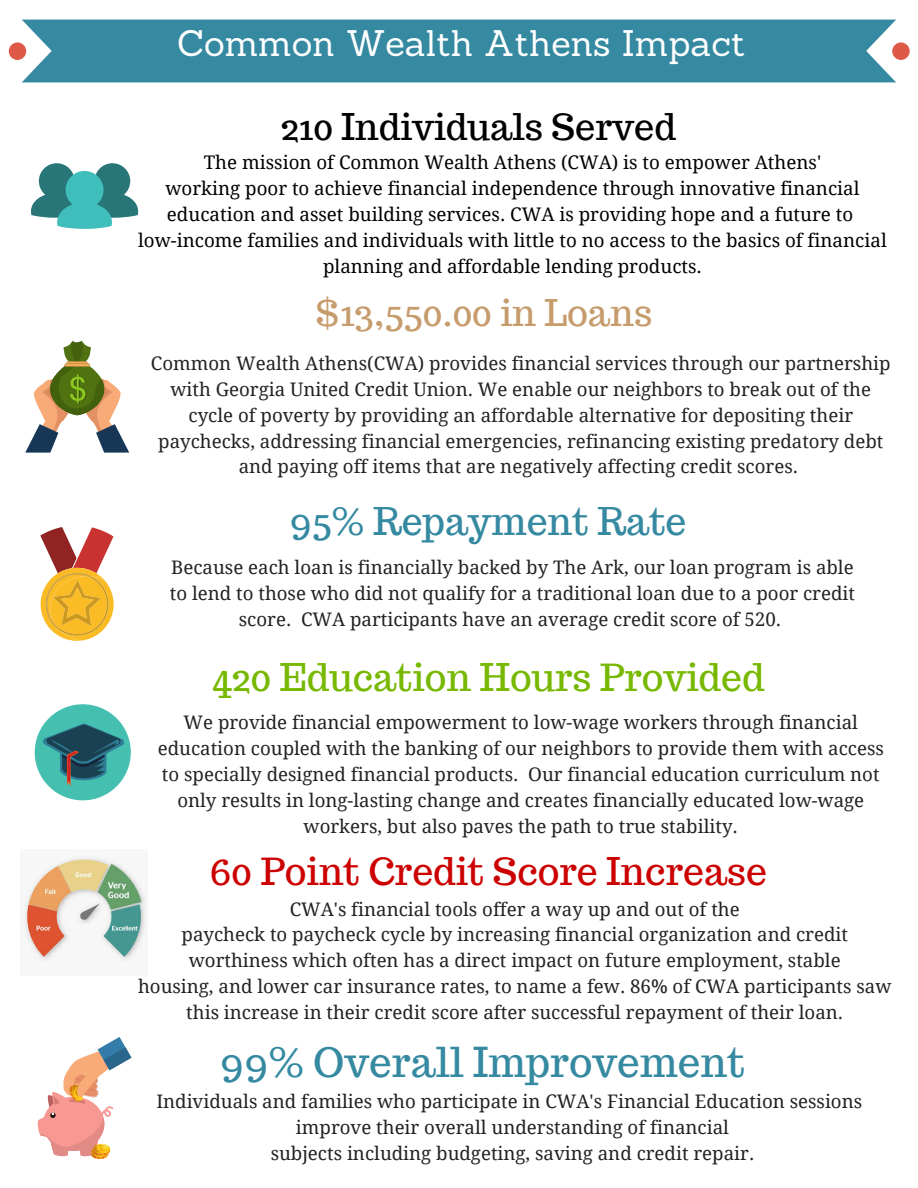
<style>
.page{position:relative;width:918px;height:1188px;background:#fff}
.page>*{position:absolute;margin:0;border:0;box-sizing:border-box;transform-origin:0 0}
.t1{font:40.35px "Trocchi";color:#3589a1}
.t2{font:37.35px "Trocchi";color:#c00}
.t3{font:37.35px "Trocchi";color:#77b800}
.t4{font:37.35px "Trocchi";color:#3589a1}
.t5{font:36px "Sanchez";color:#fff}
.t6{font:36px "Trocchi";color:#000}
.t7{font:36px "Trocchi";color:#c69c6d}
.t8{font:18.75px/25.8px "Droid Serif";color:#222;text-align:center}
.t9{font:18.75px/25.8px "Droid Serif";color:#000;text-align:center}
</style>
<div class="page">
<div style="left:35px;top:704px;width:96px;height:96px;background:#45c0b0;border-radius:50%"></div>
<svg style="left:43px;top:723px;width:81px;height:64px"></svg>
<svg style="left:25px;top:341px;width:104px;height:112px"></svg>
<svg style="left:40px;top:527px;width:74px;height:114px"></svg>
<svg style="left:37px;top:1037px;width:94px;height:122px"></svg>
<svg style="left:31px;top:163px;width:107px;height:66px"></svg>
<div style="left:892px;top:42px;width:18px;height:18px;background:#de5947;border-radius:50%"></div>
<div style="left:22px;top:20px;width:874px;height:62px;background:#3589a1"></div>
<div style="left:9px;top:42px;width:17px;height:18px;background:#de5947;border-radius:50%"></div>
<img style="left:24px;top:856px;width:123px;height:106px">
<p class="t5" style="left:177px;top:19px;width:570px">Common Wealth Athens Impact</p>
<p class="t6" style="left:280px;top:103px;width:397px">210 Individuals Served</p>
<p class="t9" style="left:204px;top:150px;width:619px">The mission of Common Wealth Athens (CWA) is to empower Athens'</p>
<p class="t9" style="left:165px;top:176px;width:696px">working poor to achieve financial independence through innovative financial</p>
<p class="t9" style="left:167px;top:201px;width:688px">education and asset building services. CWA is providing hope and a future to</p>
<p class="t9" style="left:138px;top:227px;width:750px">low-income families and individuals with little to no access to the basics of financial planning and affordable lending products.</p>
<p class="t7" style="left:316px;top:289px;width:338px">$13,550.00 in Loans</p>
<p class="t8" style="left:151px;top:350px;width:741px">Common Wealth Athens(CWA) provides financial services through our partnership with Georgia United Credit Union. We enable our neighbors to break out of the cycle of poverty by providing an affordable alternative for depositing their paychecks, addressing financial emergencies, refinancing existing predatory debt and paying off items that are negatively affecting credit scores.</p>
<p class="t4" style="left:289px;top:497px;width:399px">95% Repayment Rate</p>
<p class="t8" style="left:170px;top:555px;width:687px">Because each loan is financially backed by The Ark, our loan program is able to lend to those who did not qualify for a traditional loan due to a poor credit score. CWA participants have an average credit score of 520.</p>
<p class="t3" style="left:211px;top:653px;width:555px">420 Education Hours Provided</p>
<p class="t8" style="left:158px;top:710px;width:728px">We provide financial empowerment to low-wage workers through financial education coupled with the banking of our neighbors to provide them with access to specially designed financial products. Our financial education curriculum not only results in long-lasting change and creates financially educated low-wage workers, but also paves the path to true stability.</p>
<p class="t2" style="left:209px;top:847px;width:560px">60 Point Credit Score Increase</p>
<p class="t8" style="left:290px;top:896px;width:452px">CWA's financial tools offer a way up and out of the</p>
<p class="t8" style="left:182px;top:922px;width:668px">paycheck to paycheck cycle by increasing financial organization and credit</p>
<p class="t8" style="left:189px;top:948px;width:653px">worthiness which often has a direct impact on future employment, stable</p>
<p class="t8" style="left:138px;top:974px;width:755px">housing, and lower car insurance rates, to name a few. 86% of CWA participants saw this increase in their credit score after successful repayment of their loan.</p>
<p class="t1" style="left:220px;top:1036px;width:527px">99% Overall Improvement</p>
<p class="t8" style="left:156px;top:1089px;width:707px">Individuals and families who participate in CWA's Financial Education sessions improve their overall understanding of financial</p>
<p class="t8" style="left:271px;top:1141px;width:485px">subjects including budgeting, saving and credit repair.</p>
</div>
